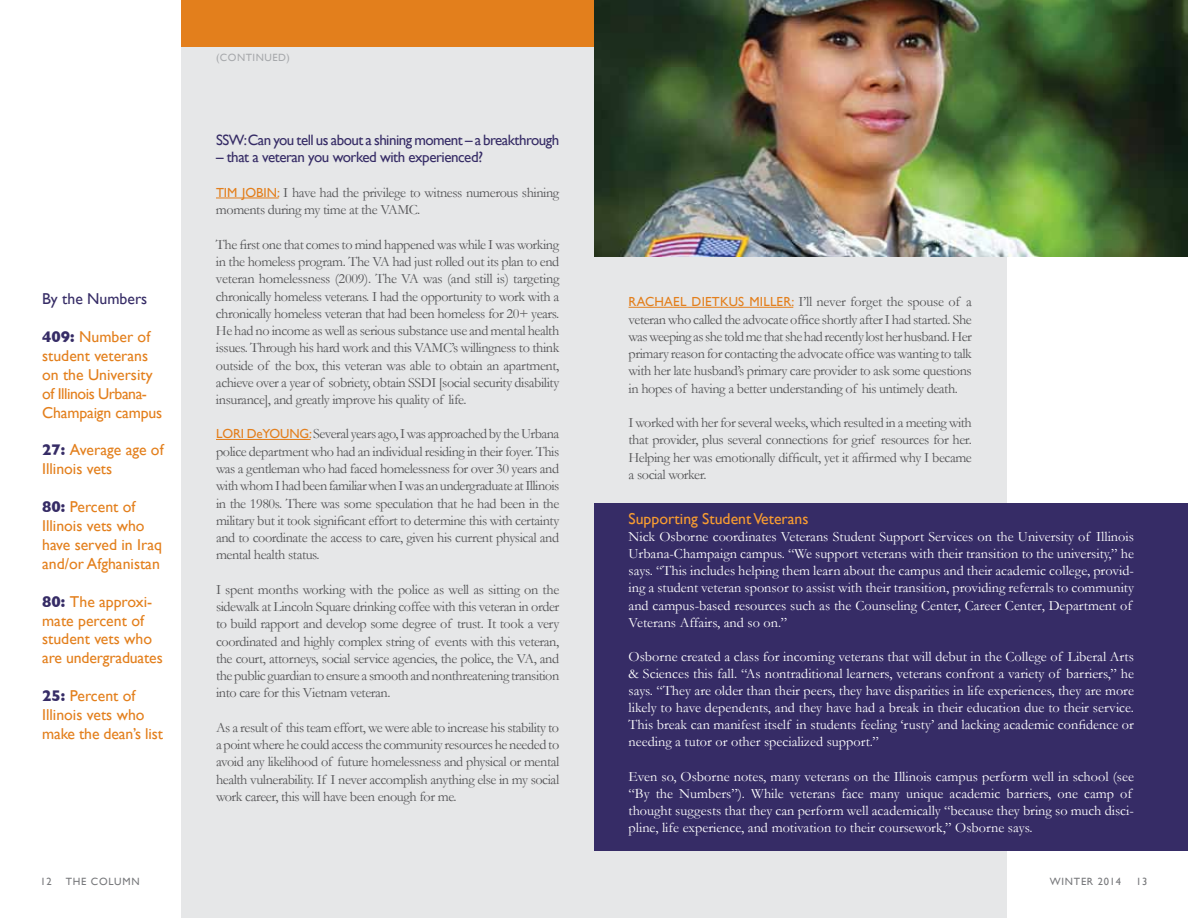
<style>
.page{position:relative;width:1188px;height:918px;background:#fff}
.page>*{position:absolute;margin:0;border:0;box-sizing:border-box;transform-origin:0 0}
.t1{font:15.75px/18.9px "Gill Sans";color:#e37f1c}
.t2{font:15.75px "Gill Sans";color:#f99d31}
.t3{font:15.75px "Gill Sans";color:#362c66}
.t4{font:15px "Gill Sans";letter-spacing:-.035em;color:#362c66}
.t5{font:14.25px/17.2px "Garamond";letter-spacing:-.03em;color:#545456;text-align:justify}
.t6{font:14.25px/17.1px "Garamond";color:#fff}
.t7{font:10.5px "Gill Sans";letter-spacing:.07em;color:#77787b}
.t8{font:10.5px "Gill Sans";color:#a7a9ac}
.s1{font-weight:700;color:#362c66}
.s2{font-family:"Gill Sans";font-size:13.2px;color:#e37f1c}
</style>
<div class="page">
<div style="left:181px;top:0;width:826px;height:918px;background:#e6e7e8"></div>
<div style="left:181px;top:0;width:826px;height:46px;background:#e37f1c"></div>
<hr style="left:216px;top:198px;width:63px;height:1px;background:#e37f1c">
<hr style="left:216px;top:439px;width:95px;height:1px;background:#e37f1c">
<hr style="left:629px;top:307px;width:164px;height:1px;background:#e37f1c">
<img style="left:594px;top:0;width:594px;height:256px">
<div style="left:594px;top:503px;width:594px;height:348px;background:#362c66"></div>
<p class="t3" style="left:42px;top:290px;width:107px">By the Numbers</p>
<p class="t1" style="left:42px;top:327px;width:122px"><span class="s1">409:</span> Number of student veterans on the University of Illinois Urbana-<br>Champaign campus</p>
<p class="t1" style="left:42px;top:440px;width:124px"><span class="s1">27:</span> Average age of<br>Illinois vets</p>
<p class="t1" style="left:42px;top:497px;width:121px"><span class="s1">80:</span> Percent of<br>Illinois vets who have served in Iraq and/or Afghanistan</p>
<p class="t1" style="left:42px;top:592px;width:122px"><span class="s1">80:</span> The approxi&shy;mate percent of student vets who are undergraduates</p>
<p class="t1" style="left:42px;top:686px;width:122px"><span class="s1">25:</span> Percent of<br>Illinois vets who make the dean’s list</p>
<p class="t8" style="left:216px;top:52px;width:29px">(continued</p>
<p class="t8" style="left:287px;top:52px;width:5px">)</p>
<p class="t4" style="left:216px;top:131px;width:345px">SSW:Can you tell us about a shining moment – a breakthrough</p>
<p class="t4" style="left:216px;top:149px;width:269px">– that a veteran you worked with experienced?</p>
<p class="t5" style="left:216px;top:184px;width:345px"><span class="s2">TIM JOB IN:</span> I have had the privilege to witness numerous shining moments during my time at the VAMC.</p>
<p class="t5" style="left:216px;top:235px;width:345px">The first one that comes to mind happened was while I was working in the homeless program. The VA had just rolled out its plan to end veteran homelessness (2009). The VA was (and still is) targeting chronically homeless veterans. I had the opportunity to work with a chronically homeless veteran that had been homeless for 20+ years.<br>He had no income as well as serious substance use and mental health issues. Through his hard work and this VAMC’s willingness to think outside of the box, this veteran was able to obtain an apartment, achieve over a year of sobriety, obtain SSDI [social security disability insurance], and greatly improve his quality of life.</p>
<p class="t5" style="left:216px;top:425px;width:345px"><span class="s2">LO RI DeYO UNG:</span>Several years ago, I was approached by the Urbana police department who had an individual residing in their foyer. This was a gentleman who had faced homelessness for over 30 years and with whom I had been familiar when I was an undergraduate at Illinois in the 1980s. There was some speculation that he had been in the military but it took significant effort to determine this with certainty and to coordinate the access to care, given his current physical and mental health status.</p>
<p class="t5" style="left:216px;top:581px;width:345px">I spent months working with the police as well as sitting on the sidewalk at Lincoln Square drinking coffee with this veteran in order to build rapport and develop some degree of trust. It took a very coordinated and highly complex string of events with this veteran, the court, attorneys, social service agencies, the police, the VA, and the public guardian to ensure a smooth and nonthreatening transition into care for this Vietnam veteran.</p>
<p class="t5" style="left:216px;top:719px;width:345px">As a result of this team effort, we were able to increase his stability to a point where he could access the community resources he needed to avoid any likelihood of future homelessness and physical or mental health vulnerability. If I never accomplish anything else in my social work career, this will have been enough for me.</p>
<p class="t5" style="left:629px;top:293px;width:345px"><span class="s2">RACHA EL DIETKUS M ILL ER:</span> I’ll never forget the spouse of a veteran who called the advocate office shortly after I had started. She was weeping as she told me that she had recently lost her husband. Her primary reason for contacting the advocate office was wanting to talk with her late husband’s primary care provider to ask some questions in hopes of having a better understanding of his untimely death.</p>
<p class="t5" style="left:629px;top:414px;width:345px">I worked with her for several weeks, which resulted in a meeting with that provider, plus several connections for grief resources for her.<br>Helping her was emotionally difficult, yet it affirmed why I became a social worker.</p>
<p class="t2" style="left:629px;top:509px;width:181px">Supporting Student Veterans</p>
<p class="t6" style="left:629px;top:528px;width:507px">Nick Osborne coordinates Veterans Student Support Services on the University of Illinois Urbana-Champaign campus. “We support veterans with their transition to the university,” he says. “This includes helping them learn about the campus and their academic college, provid&shy;ing a student veteran sponsor to assist with their transition, providing referrals to community and campus-based resources such as the Counseling Center, Career Center, Department of Veterans Affairs, and so on.”</p>
<p class="t6" style="left:629px;top:648px;width:507px;text-align:justify">Osborne created a class for incoming veterans that will debut in the College of Liberal Arts &amp; Sciences this fall. “As nontraditional learners, veterans confront a variety of barriers,” he says. “They are older than their peers, they have disparities in life experiences, they are more likely to have dependents, and they have had a break in their education due to their service.<br>This break can manifest itself in students feeling ‘rusty’ and lacking academic confidence or needing a tutor or other specialized support.”</p>
<p class="t6" style="left:629px;top:767px;width:507px">Even so, Osborne notes, many veterans on the Illinois campus perform well in school (see “By the Numbers”). While veterans face many unique academic barriers, one camp of thought suggests that they can perform well academically “because they bring so much disci&shy;pline, life experience, and motivation to their coursework,” Osborne says.</p>
<p class="t7" style="left:40px;top:875px;width:13px">12</p>
<p class="t7" style="left:66px;top:875px;width:72px">The Column</p>
<p class="t7" style="left:1050px;top:875px;width:72px">WINTER 2014</p>
<p class="t7" style="left:1136px;top:875px;width:13px">13</p>
</div>
